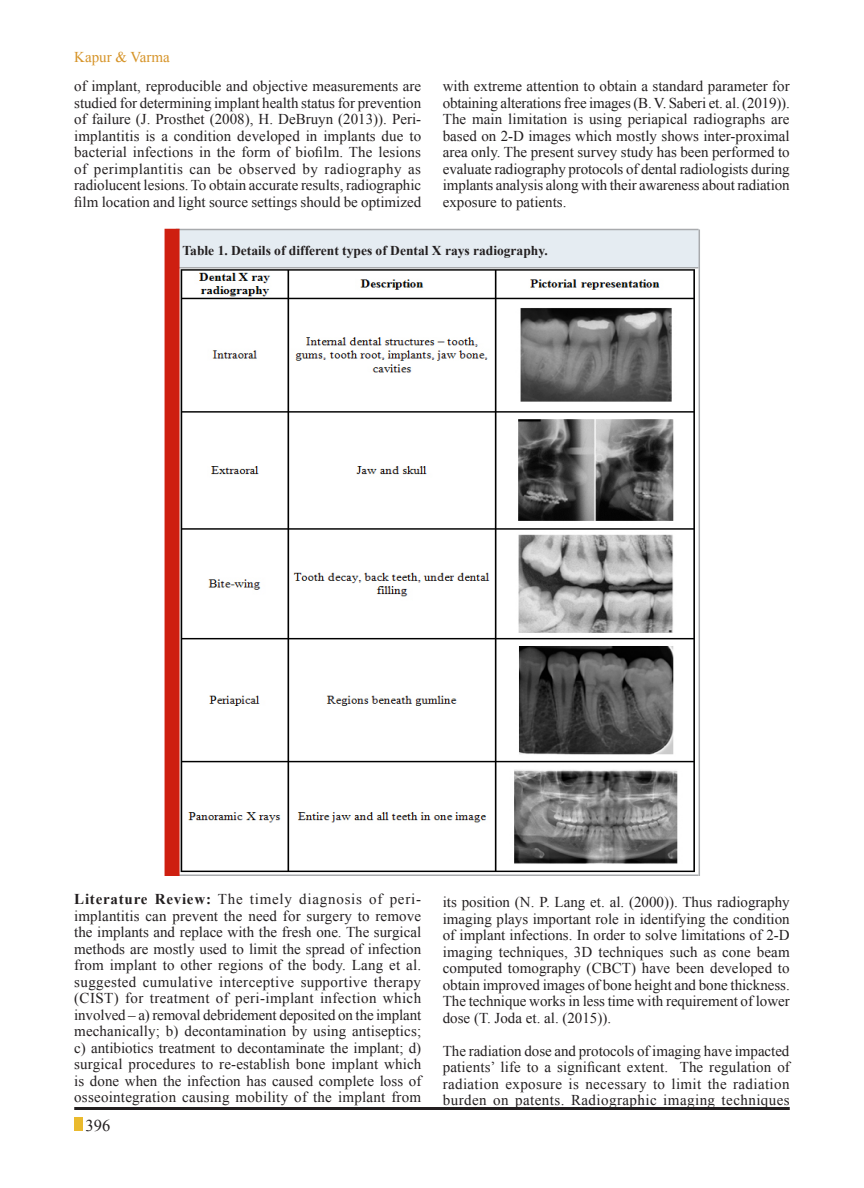
<style>
.page{position:relative;width:864px;height:1188px;background:#fff}
.page>*{position:absolute;margin:0;border:0;box-sizing:border-box;transform-origin:0 0}
.t1{font:16.5px "Times New Roman";color:#231f20}
.Body_text{font:15px/16.5px "Times New Roman";color:#231f20;text-align:justify}
.Body_text-2{font:15px "Times New Roman";color:#d69429}
.Body_text-3{font:700 13.5px "Times New Roman";color:#231f20}
.s1{font-weight:700}
</style>
<div class="page">
<div style="left:74px;top:1118px;width:9px;height:13px;background:#eaba2e"></div>
<hr style="left:74px;top:1107px;width:716px;height:3px;background:#231f20">
<img style="left:180px;top:268px;width:519px;height:606px">
<div style="left:176px;top:230px;width:523px;height:37px;background:#e5ecf2"></div>
<hr style="left:176px;top:229px;width:523px;height:1px;background:#a8aaad">
<hr style="left:176px;top:267px;width:523px;height:1px;background:#a8aaad">
<hr style="left:176px;top:874px;width:523px;height:2px;background:#a8aaad">
<hr style="left:699px;top:230px;width:1px;height:646px;background:#a8aaad">
<div style="left:165px;top:229px;width:15px;height:647px;background:#ce1f10"></div>
<p class="Body_text-2" style="left:74px;top:47px;width:97px">Kapur &amp; Varma</p>
<p class="Body_text" style="left:74px;top:78px;width:348px">of implant, reproducible and objective measurements are studied for determining implant health status for prevention of failure (J. Prosthet (2008), H. DeBruyn (2013)). Peri&shy;implantitis is a condition developed in implants due to bacterial infections in the form of biofilm. The lesions of perimplantitis can be observed by radiography as radiolucent lesions. To obtain accurate results, radiographic film location and light source settings should be optimized</p>
<p class="Body_text" style="left:443px;top:78px;width:349px">with extreme attention to obtain a standard parameter for obtaining alterations free images (B. V. Saberi et. al. (2019)).<br>The main limitation is using periapical radiographs are based on 2-D images which mostly shows inter-proximal area only. The present survey study has been performed to evaluate radiography protocols of dental radiologists during implants analysis along with their awareness about radiation exposure to patients.</p>
<p class="Body_text-3" style="left:183px;top:241px;width:367px">Table 1. Details of different types of Dental X rays radiography.</p>
<p class="Body_text" style="left:74px;top:891px;width:350px;text-align:left"><span class="s1">Literature Review:</span> The timely diagnosis of peri&shy;implantitis can prevent the need for surgery to remove the implants and replace with the fresh one. The surgical methods are mostly used to limit the spread of infection from implant to other regions of the body. Lang et al. suggested cumulative interceptive supportive therapy (CIS T) for treatment of peri-implant infection which involved – a) removal debridement deposited on the implant mechanically; b) decontamination by using antiseptics; c) antibiotics treatment to decontaminate the implant; d) surgical procedures to re-establish bone implant which is done when the infection has caused complete loss of osseointegration causing mobility of the implant from</p>
<p class="Body_text" style="left:443px;top:894px;width:348px">its position (N. P. Lang et. al. (2000)). Thus radiography imaging plays important role in identifying the condition of implant infections. In order to solve limitations of 2-D imaging techniques, 3D techniques such as cone beam computed tomography (CBCT) have been developed to obtain improved images of bone height and bone thickness.<br>The technique works in less time with requirement of lower dose (T. Joda et. al. (2015)).</p>
<p class="Body_text" style="left:443px;top:1042px;width:349px">The radiation dose and protocols of imaging have impacted patients’ life to a significant extent. The regulation of radiation exposure is necessary to limit the radiation burden on patents. Radiographic imaging techniques</p>
<p class="t1" style="left:86px;top:1115px;width:26px">396</p>
</div>
